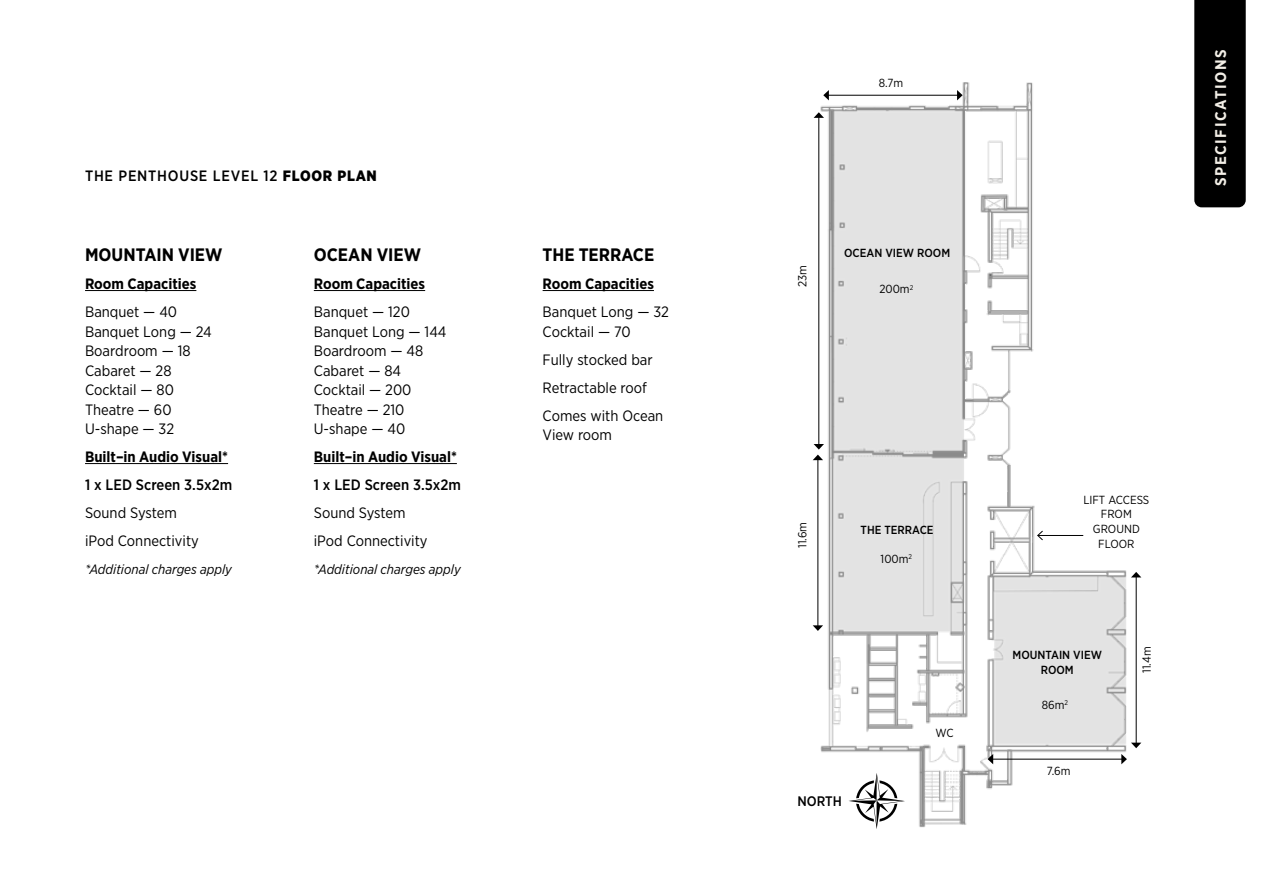
<style>
.page{position:relative;width:1263px;height:893px;background:#fff}
.page>*{position:absolute;margin:0;border:0;box-sizing:border-box;transform-origin:0 0}
.t1{font:700 18px "Gotham Narrow";color:#000}
.t2{font:700 15.6px "Gotham Narrow";letter-spacing:.1em;color:#f2eee6}
.t3{font:15px/19.5px "Gotham Narrow";color:#000}
.t4{font:700 15px "Gotham Narrow";color:#000}
.t5{font:500 15px "Gotham Narrow";color:#000}
.t6{font:500 15px "Gotham Narrow";letter-spacing:.05em;color:#000}
.t7{font:500 13.8px "Gotham Narrow";color:#000}
.t8{font:italic 13.5px "Gotham Narrow";color:#000}
.t9{font:11.7px/14.7px "Gotham Narrow";color:#000;text-align:center}
.t10{font:500 11.7px/14.7px "Gotham Narrow";color:#000;text-align:center}
.s1{font-weight:900}
</style>
<div class="page">
<hr style="left:314px;top:290px;width:111px;height:1px;background:#000">
<hr style="left:314px;top:463px;width:143px;height:1px;background:#000">
<hr style="left:543px;top:290px;width:111px;height:1px;background:#000">
<hr style="left:85px;top:290px;width:111px;height:1px;background:#000">
<hr style="left:85px;top:463px;width:143px;height:1px;background:#000">
<img style="left:812px;top:82px;width:324px;height:747px">
<hr style="left:828px;top:95px;width:130px;height:1px;background:#000">
<svg style="left:823px;top:90px;width:6px;height:10px"></svg>
<svg style="left:957px;top:90px;width:6px;height:10px"></svg>
<hr style="left:992px;top:759px;width:130px;height:1px;background:#000">
<svg style="left:987px;top:754px;width:6px;height:10px"></svg>
<svg style="left:1121px;top:754px;width:6px;height:10px"></svg>
<hr style="left:818px;top:117px;width:1px;height:328px;background:#000">
<svg style="left:814px;top:112px;width:10px;height:6px"></svg>
<hr style="left:818px;top:459px;width:1px;height:167px;background:#000">
<svg style="left:813px;top:444px;width:11px;height:16px"></svg>
<svg style="left:813px;top:625px;width:10px;height:6px"></svg>
<hr style="left:1136px;top:576px;width:1px;height:168px;background:#000">
<svg style="left:1131px;top:572px;width:10px;height:5px"></svg>
<svg style="left:1131px;top:743px;width:10px;height:5px"></svg>
<div style="left:1194px;top:0;width:52px;height:207px;background:#000"></div>
<p class="t6" style="left:85px;top:166px;width:293px">THE PENTHOUSE LEVEL 12 <span class="s1">FLOOR PLAN</span></p>
<p class="t1" style="left:85px;top:243px;width:139px">MOUNTAIN VIEW</p>
<p class="t4" style="left:85px;top:274px;width:113px">Room Capacities</p>
<p class="t3" style="left:85px;top:302px;width:128px">Banquet — 40<br>Banquet Long — 24<br>Boardroom — 18<br>Cabaret — 28<br>Cocktail — 80<br>Theatre — 60<br>U-shape — 32</p>
<p class="t4" style="left:85px;top:447px;width:145px">Built–in Audio Visual*</p>
<p class="t5" style="left:85px;top:475px;width:149px">1 x LED Screen 3.5x2m</p>
<p class="t3" style="left:85px;top:498px;width:115px;line-height:28px">Sound System iPod Connectivity</p>
<p class="t8" style="left:85px;top:561px;width:148px">*Additional charges apply</p>
<p class="t1" style="left:314px;top:243px;width:109px">OCEAN VIEW</p>
<p class="t4" style="left:314px;top:274px;width:113px">Room Capacities</p>
<p class="t3" style="left:314px;top:302px;width:134px">Banquet — 120<br>Banquet Long — 144<br>Boardroom — 48<br>Cabaret — 84<br>Cocktail — 200<br>Theatre — 210<br>U-shape — 40</p>
<p class="t4" style="left:314px;top:447px;width:145px">Built–in Audio Visual*</p>
<p class="t5" style="left:314px;top:475px;width:149px">1 x LED Screen 3.5x2m</p>
<p class="t3" style="left:314px;top:498px;width:115px;line-height:28px">Sound System iPod Connectivity</p>
<p class="t8" style="left:314px;top:561px;width:148px">*Additional charges apply</p>
<p class="t1" style="left:543px;top:243px;width:113px">THE TERRACE</p>
<p class="t4" style="left:543px;top:274px;width:113px">Room Capacities</p>
<p class="t3" style="left:543px;top:302px;width:128px">Banquet Long — 32<br>Cocktail — 70</p>
<p class="t3" style="left:543px;top:345px;width:122px;line-height:28px">Fully stocked bar<br>Retractable roof<br>Comes with Ocean</p>
<p class="t3" style="left:543px;top:425px;width:71px">View room</p>
<p class="t9" style="left:879px;top:75px;width:26px">8.7m</p>
<p class="t9" style="left:795px;top:287px;width:23px;rotate:-90deg">23m</p>
<p class="t10" style="left:844px;top:245px;width:108px">OCEAN VIEW ROOM</p>
<p class="t9" style="left:879px;top:282px;width:35px">200m<sup>2</sup></p>
<p class="t2" style="left:1211px;top:186px;width:138px;rotate:-90deg">SPECIFICATIONS</p>
<p class="t9" style="left:795px;top:548px;width:28px;rotate:-90deg">11.6m</p>
<p class="t10" style="left:861px;top:522px;width:75px">THE TERRACE</p>
<p class="t9" style="left:881px;top:551px;width:33px">100m<sup>2</sup></p>
<p class="t7" style="left:797px;top:792px;width:46px">NORTH</p>
<p class="t9" style="left:935px;top:725px;width:20px">WC</p>
<p class="t9" style="left:1083px;top:492px;width:68px">LIFT ACCESS<br>FROM<br>GROUND<br>FLOOR</p>
<p class="t10" style="left:1012px;top:647px;width:91px">MOUNTAIN VIEW<br>ROOM</p>
<p class="t9" style="left:1042px;top:697px;width:28px">86m<sup>2</sup></p>
<p class="t9" style="left:1047px;top:763px;width:25px">7.6m</p>
<p class="t9" style="left:1139px;top:673px;width:28px;rotate:-90deg">11.4m</p>
</div>
